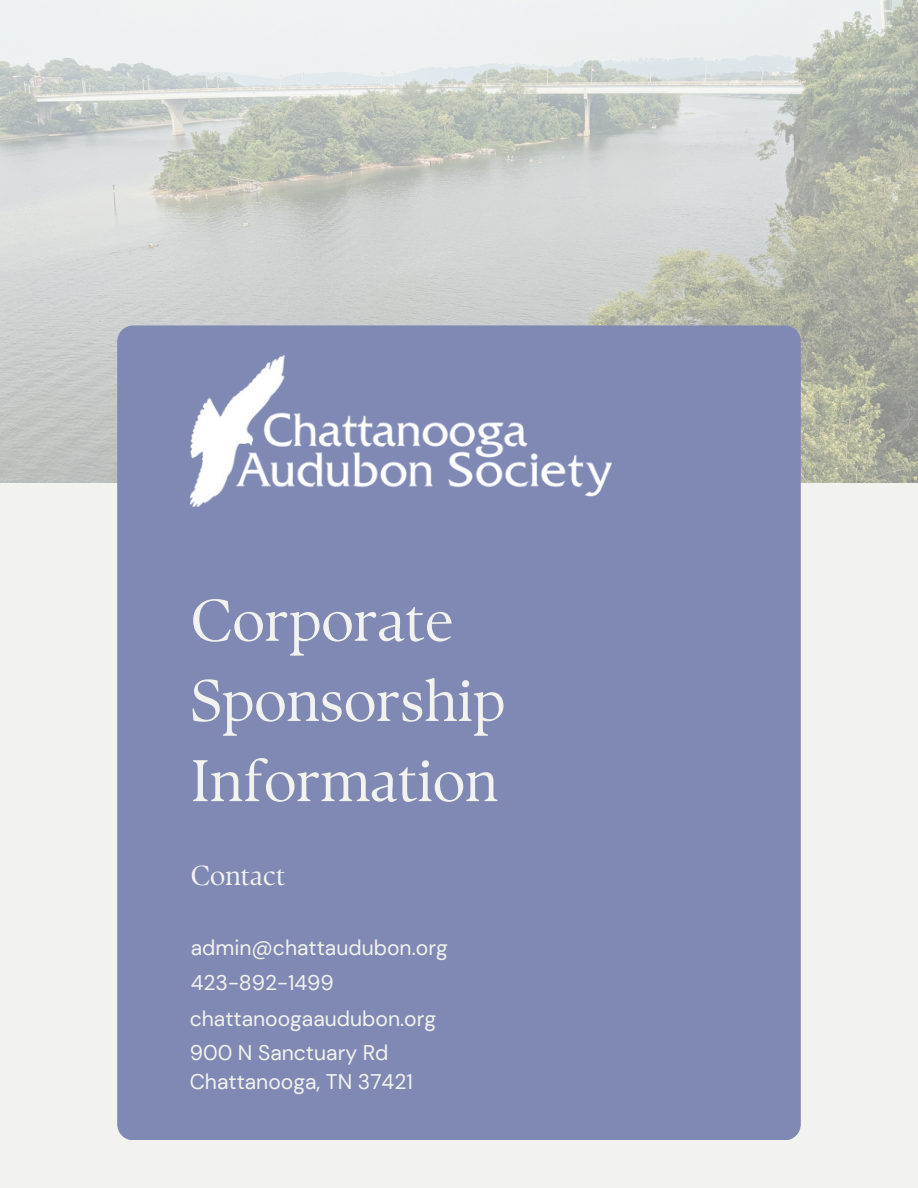
<style>
.page{position:relative;width:918px;height:1188px;background:#f2f3ee}
.page>*{position:absolute;margin:0;border:0;box-sizing:border-box;transform-origin:0 0}
.t1{font:58.65px/80.1px "TY Serif D";color:#f2f3ee}
.t2{font:27.45px "TY Serif D";color:#f2f3ee}
.t3{font:21.15px/28.5px "DM Sans";color:#f2f3ee}
</style>
<div class="page">
<svg style="left:0;top:0;width:918px;height:483px"></svg>
<div style="left:117px;top:325px;width:684px;height:815px;background:#8089b3;border-radius:16px"></div>
<img style="left:191px;top:355px;width:421px;height:151px">
<h1 class="t1" style="left:191px;top:580px;width:316px">Corporate<br>Sponsorship<br>Information</h1>
<h2 class="t2" style="left:191px;top:859px;width:96px">Contact</h2>
<p class="t3" style="left:191px;top:933px;width:258px">admin@chattaudubon.org</p>
<p class="t3" style="left:191px;top:969px;width:145px">423-892-1499</p>
<p class="t3" style="left:190px;top:1004px;width:248px">chattanoogaaudubon.org</p>
<p class="t3" style="left:190px;top:1039px;width:225px">900 N Sanctuary Rd<br>Chattanooga, TN 37421</p>
</div>
